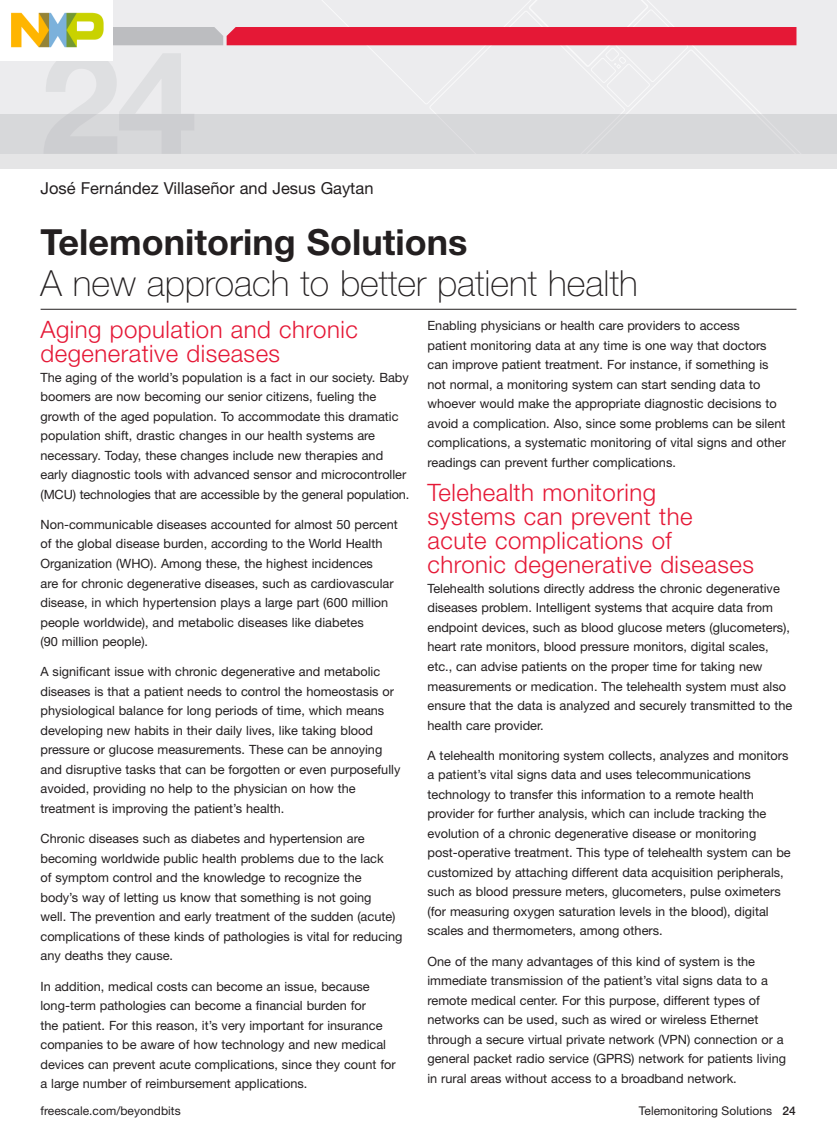
<style>
.page{position:relative;width:837px;height:1148px;background:#fff}
.page>*{position:absolute;margin:0;border:0;box-sizing:border-box;transform-origin:0 0}
._00_FS_A-Head_01_Sub{font:100 36px "Helvetica Neue LT Pro";color:#231f20}
._00_FS_A-Head_01{font:700 36px "Helvetica Neue LT Pro";color:#231f20}
.Subheads{font:300 24px/24px "Helvetica Neue LT Pro";letter-spacing:.02em;color:#e51836}
._00_FS_Eyebrow_text{font:16.5px "Helvetica Neue LT Pro";color:#231f20}
._01_FS_Body_Text{font:12.75px/19.5px "Helvetica Neue LT Pro";color:#231f20}
._01_FS_Body_Text__no{font:12.75px/19.5px "Helvetica Neue LT Pro";color:#231f20}
._15_Table_Text{font:12px "Helvetica Neue LT Pro";letter-spacing:.005em;color:#231f20}
.s1{font-weight:500}
</style>
<div class="page">
<div style="left:2px;top:61px;width:39px;height:44px;background:#ececee"></div>
<div style="left:0;top:114px;width:837px;height:55px;background:linear-gradient(to right,#e3e3e4,#e6e6e7)"></div>
<svg style="left:41px;top:0;width:796px;height:154px;background:#e5d3d8"></svg>
<hr style="left:41px;top:309px;width:755px;height:1px;background:#231f20">
<img style="left:11px;top:0;width:101px;height:60px">
<p class="_00_FS_Eyebrow_text" style="left:41px;top:177px;width:334px">José Fernández Villaseñor and Jesus Gaytan</p>
<p class="_00_FS_A-Head_01" style="left:41px;top:219px;width:428px">Telemonitoring Solutions</p>
<p class="_00_FS_A-Head_01_Sub" style="left:41px;top:261px;width:599px">A new approach to better patient health</p>
<p class="Subheads" style="left:40px;top:317px;width:319px">Aging population and chronic degenerative diseases</p>
<p class="_01_FS_Body_Text__no" style="left:40px;top:367px;width:370px">The aging of the world’s population is a fact in our society. Baby boomers are now becoming our senior citizens, fueling the growth of the aged population. To accommodate this dramatic population shift, drastic changes in our health systems are necessary. Today, these changes include new therapies and early diagnostic tools with advanced sensor and microcontroller (MCU) technologies that are accessible by the general population.</p>
<p class="_01_FS_Body_Text" style="left:40px;top:514px;width:359px">Non-communicable diseases accounted for almost 50 percent of the global disease burden, according to the World Health Organization (WHO). Among these, the highest incidences<br>are for chronic degenerative diseases, such as cardiovascular disease, in which hypertension plays a large part (600 million people worldwide), and metabolic diseases like diabetes<br>(90 million people).</p>
<p class="_01_FS_Body_Text" style="left:40px;top:661px;width:361px">A significant issue with chronic degenerative and metabolic diseases is that a patient needs to control the homeostasis or physiological balance for long periods of time, which means developing new habits in their daily lives, like taking blood pressure or glucose measurements. These can be annoying and disruptive tasks that can be forgotten or even purposefully avoided, providing no help to the physician on how the treatment is improving the patient’s health.</p>
<p class="_01_FS_Body_Text" style="left:40px;top:828px;width:363px">Chronic diseases such as diabetes and hypertension are becoming worldwide public health problems due to the lack<br>of symptom control and the knowledge to recognize the body’s way of letting us know that something is not going<br>well. The prevention and early treatment of the sudden (acute) complications of these kinds of pathologies is vital for reducing any deaths they cause.</p>
<p class="_01_FS_Body_Text" style="left:40px;top:976px;width:357px">In addition, medical costs can become an issue, because long-term pathologies can become a financial burden for<br>the patient. For this reason, it’s very important for insurance companies to be aware of how technology and new medical devices can prevent acute complications, since they count for a large number of reimbursement applications.</p>
<p class="_01_FS_Body_Text" style="left:428px;top:315px;width:360px">Enabling physicians or health care providers to access<br>patient monitoring data at any time is one way that doctors can improve patient treatment. For instance, if something is not normal, a monitoring system can start sending data to whoever would make the appropriate diagnostic decisions to avoid a complication. Also, since some problems can be silent complications, a systematic monitoring of vital signs and other readings can prevent further complications.</p>
<p class="Subheads" style="left:428px;top:480px;width:328px">Telehealth monitoring<br>systems can prevent the acute complications of chronic degenerative diseases</p>
<p class="_01_FS_Body_Text__no" style="left:428px;top:578px;width:366px">Telehealth solutions directly address the chronic degenerative diseases problem. Intelligent systems that acquire data from endpoint devices, such as blood glucose meters (glucometers), heart rate monitors, blood pressure monitors, digital scales, etc., can advise patients on the proper time for taking new measurements or medication. The telehealth system must also ensure that the data is analyzed and securely transmitted to the health care provider.</p>
<p class="_01_FS_Body_Text" style="left:428px;top:745px;width:365px">A telehealth monitoring system collects, analyzes and monitors a patient’s vital signs data and uses telecommunications technology to transfer this information to a remote health provider for further analysis, which can include tracking the evolution of a chronic degenerative disease or monitoring post-operative treatment. This type of telehealth system can be customized by attaching different data acquisition peripherals, such as blood pressure meters, glucometers, pulse oximeters (for measuring oxygen saturation levels in the blood), digital scales and thermometers, among others.</p>
<p class="_01_FS_Body_Text" style="left:428px;top:951px;width:360px">One of the many advantages of this kind of system is the immediate transmission of the patient’s vital signs data to a remote medical center. For this purpose, different types of networks can be used, such as wired or wireless Ethernet through a secure virtual private network (VPN) connection or a general packet radio service (GPRS) network for patients living in rural areas without access to a broadband network.</p>
<p class="_15_Table_Text" style="left:40px;top:1103px;width:142px">freescale.com/beyondbits</p>
<p class="_15_Table_Text" style="left:639px;top:1103px;width:158px">Telemonitoring Solutions <span class="s1">24</span></p>
</div>
